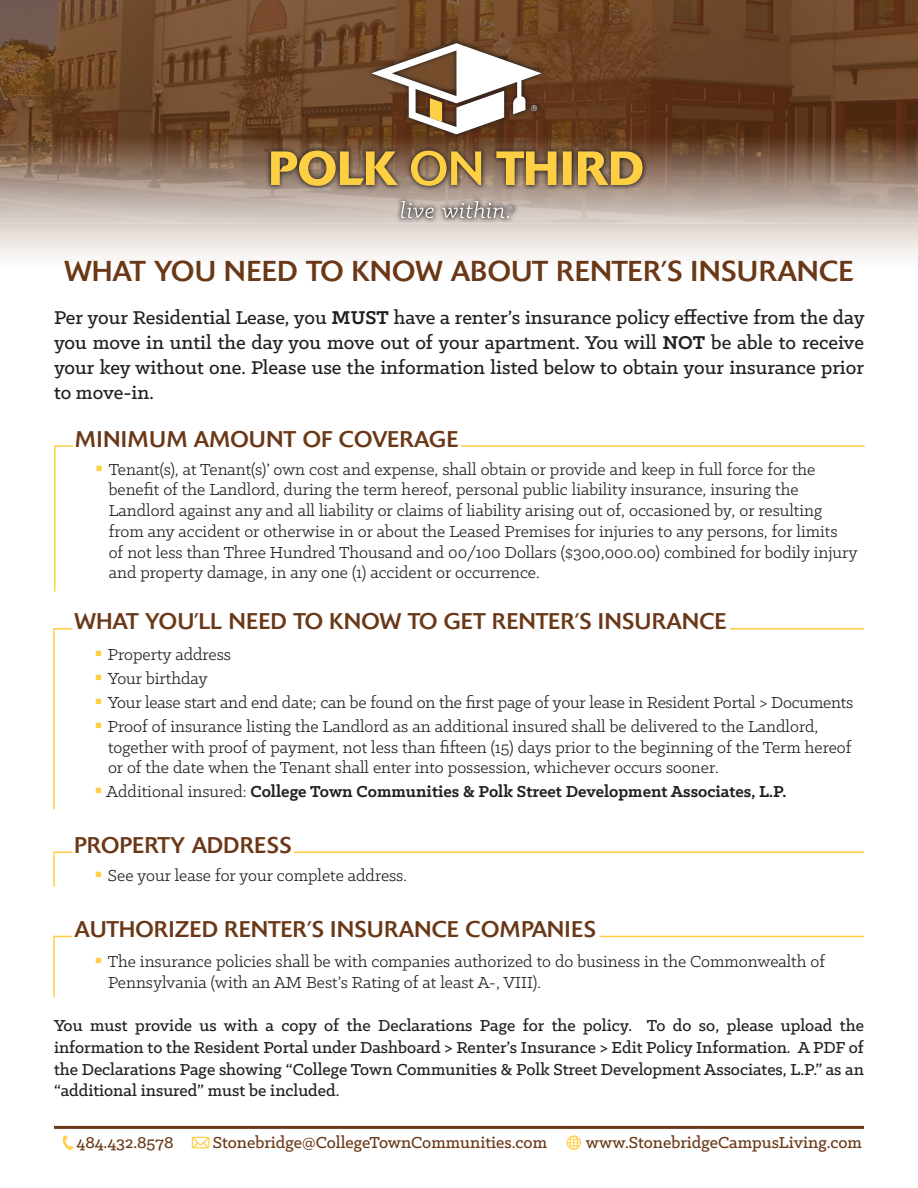
<style>
.page{position:relative;width:918px;height:1188px;background:#fff}
.page>*{position:absolute;margin:0;border:0;box-sizing:border-box;transform-origin:0 0}
.t1{font:28.5px "Delta";letter-spacing:.02em;color:#6a3817}
.t2{font:22.5px "Delta";letter-spacing:.02em;color:#6a3817}
.No_Spacing{font:500 21px/25.2px "Klinic Slab";color:#231f20;text-align:justify}
.t3{font:18px/20.7px "Klinic Slab";color:#231f20}
.t4{font:500 18px/21.6px "Klinic Slab";color:#231f20;text-align:justify}
.No_Spacing-2{font:500 18px "Klinic Slab";color:#6a3817}
.t5{font:700 18px "Klinic Slab";color:#231f20}
.s1{font-weight:700}
.s2{color:#ffcf43}
.s3{font-weight:400}
</style>
<div class="page">
<svg style="left:0;top:224px;width:918px;height:33px"></svg>
<img style="left:0;top:0;width:918px;height:224px">
<hr style="left:54px;top:1126px;width:810px;height:3px;background:#6a3817">
<svg style="left:63px;top:1135px;width:11px;height:15px"></svg>
<svg style="left:567px;top:1136px;width:14px;height:14px"></svg>
<svg style="left:192px;top:1137px;width:17px;height:11px"></svg>
<hr style="left:730px;top:628px;width:134px;height:2px;background:#ffcf43">
<svg style="left:53px;top:628px;width:20px;height:182px"></svg>
<hr style="left:294px;top:852px;width:570px;height:1px;background:#ffcf43">
<svg style="left:53px;top:851px;width:20px;height:36px"></svg>
<hr style="left:600px;top:936px;width:264px;height:1px;background:#ffcf43">
<svg style="left:53px;top:935px;width:20px;height:63px"></svg>
<svg style="left:266px;top:38px;width:382px;height:185px;background:#83644d"></svg>
<svg style="left:401px;top:201px;width:33px;height:17px"></svg>
<svg style="left:442px;top:201px;width:71px;height:17px"></svg>
<svg style="left:371px;top:43px;width:171px;height:91px"></svg>
<svg style="left:496px;top:151px;width:147px;height:34px;background:#be9a47"></svg>
<svg style="left:411px;top:151px;width:70px;height:35px;background:#b4924b"></svg>
<svg style="left:271px;top:151px;width:127px;height:35px;background:#ba984a"></svg>
<hr style="left:461px;top:445px;width:404px;height:2px;background:#ffcf43">
<svg style="left:54px;top:445px;width:20px;height:147px"></svg>
<p class="t1" style="left:64px;top:255px;width:791px">WHAT YOU NEED TO KNOW ABOUT RENTER’S INSURANCE</p>
<p class="No_Spacing" style="left:54px;top:304px;width:812px">Per your Residential Lease, you <span class="s1">MUST</span> have a renter’s insurance policy effective from the day you move in until the day you move out of your apartment. You will <span class="s1">NOT</span> be able to receive your key without one. Please use the information listed below to obtain your insurance prior to move-in.</p>
<p class="t2" style="left:75px;top:426px;width:385px">MINIMUM AMOUNT OF COVERAGE</p>
<p class="t3" style="left:109px;top:458px;width:750px;text-indent:-14px"><span class="s2">▪</span> Tenant(s), at Tenant(s)’ own cost and expense, shall obtain or provide and keep in full force for the benefit of the Landlord, during the term hereof, personal public liability insurance, insuring the Landlord against any and all liability or claims of liability arising out of, occasioned by, or resulting from any accident or otherwise in or about the Leased Premises for injuries to any persons, for limits<br>of not less than Three Hundred Thousand and 00/100 Dollars ($300,000.00) combined for bodily injury and property damage, in any one (1) accident or occurrence.</p>
<p class="t2" style="left:75px;top:608px;width:654px">WHAT YOU’LL NEED TO KNOW TO GET RENTER’S INSURANCE</p>
<p class="t3" style="left:94px;top:644px;width:138px"><span class="s2">▪</span> Property address</p>
<p class="t3" style="left:94px;top:668px;width:115px"><span class="s2">▪</span> Your birthday</p>
<p class="t3" style="left:94px;top:692px;width:760px"><span class="s2">▪</span> Your lease start and end date; can be found on the first page of your lease in Resident Portal &gt; Documents</p>
<p class="t3" style="left:108px;top:715px;width:745px;text-indent:-14px"><span class="s2">▪</span> Proof of insurance listing the Landlord as an additional insured shall be delivered to the Landlord, together with proof of payment, not less than fifteen (15) days prior to the beginning of the Term hereof or of the date when the Tenant shall enter into possession, whichever occurs sooner.</p>
<p class="t5" style="left:94px;top:780px;width:694px"><span class="s2">▪</span> <span class="s3">Additional insured:</span> College Town Communities &amp; Polk Street Development Associates, L.P.</p>
<p class="t2" style="left:75px;top:832px;width:219px">PROPERTY ADDRESS</p>
<p class="t3" style="left:94px;top:865px;width:314px"><span class="s2">▪</span> See your lease for your complete address.</p>
<p class="t2" style="left:75px;top:916px;width:523px">AUTHORIZED RENTER’S INSURANCE COMPANIES</p>
<p class="t3" style="left:108px;top:951px;width:719px;text-indent:-14px"><span class="s2">▪</span> The insurance policies shall be with companies authorized to do business in the Commonwealth of<br>Pennsylvania (with an AM Best’s Rating of at least A-, VIII).</p>
<p class="t4" style="left:54px;top:1015px;width:812px">You must provide us with a copy of the Declarations Page for the policy. To do so, please upload the information to the Resident Portal under Dashboard &gt; Renter’s Insurance &gt; Edit Policy Information. A PDF of the Declarations Page showing “College Town Communities &amp; Polk Street Development Associates, L.P.” as an “additional insured” must be included.</p>
<p class="No_Spacing-2" style="left:76px;top:1130px;width:99px">484.432.8578</p>
<p class="No_Spacing-2" style="left:213px;top:1130px;width:336px">Stonebridge@CollegeTownCommunities.com</p>
<p class="No_Spacing-2" style="left:586px;top:1130px;width:278px">www.StonebridgeCampusLiving.com</p>
</div>
